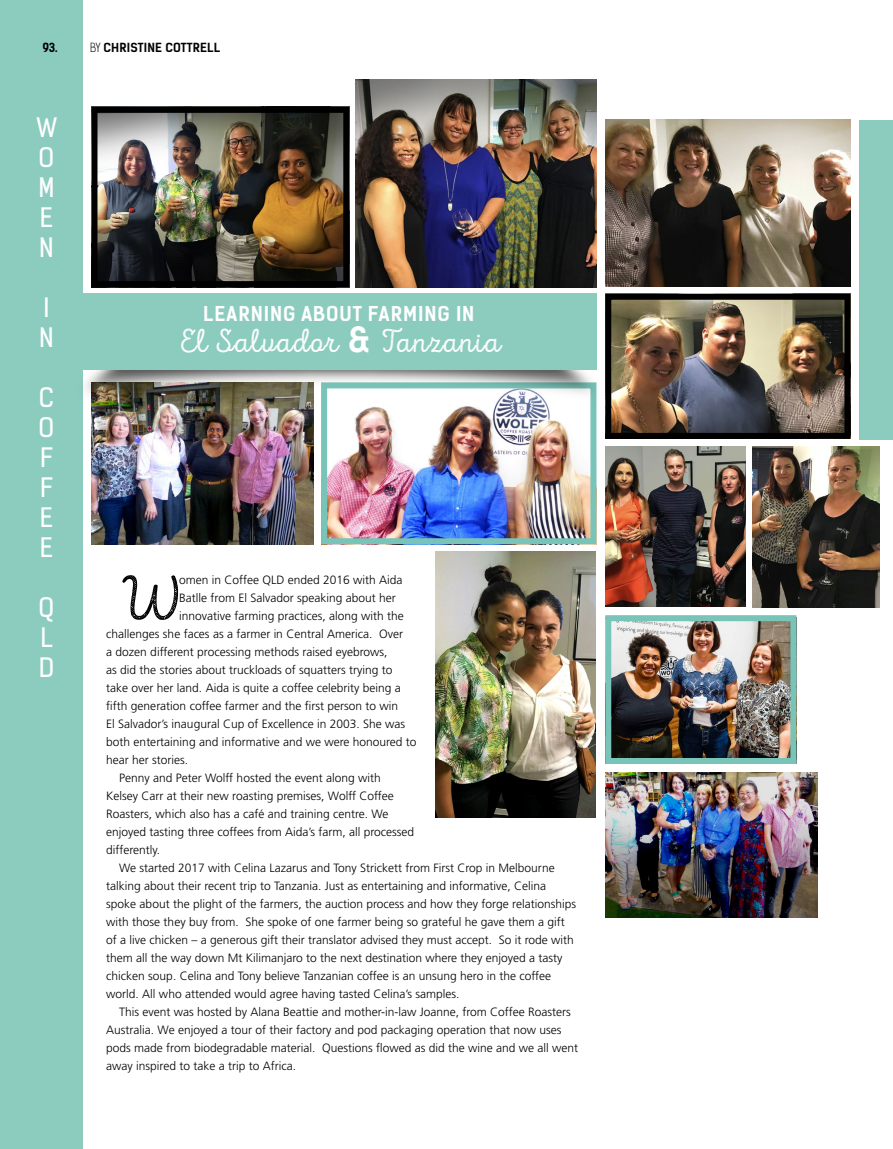
<style>
.page{position:relative;width:893px;height:1149px;background:#fff}
.page>*{position:absolute;margin:0;border:0;box-sizing:border-box;transform-origin:0 0}
.t1{font:62.85px "Intro Script R H2 Base";color:#000}
.t2{font:33px "Intro Script R H2 Base";letter-spacing:.03em;color:#fff}
.t3{font:25.5px/30px "Kelson Sans";color:#fff}
.t4{font:700 19.5px "Kelson Sans";letter-spacing:.045em;color:#fff}
.t5{font:300 12px "Frutiger";color:#000}
.t6{font:700 12px "Kelson Sans";letter-spacing:.015em;color:#000}
.s1{font-weight:300}
.s2{font-family:"Kelson Sans";font-weight:700}
</style>
<div class="page">
<div style="left:82px;top:293px;width:514px;height:77px;background:#8cccbf"></div>
<div style="left:859px;top:120px;width:34px;height:319px;background:#8cccbf"></div>
<div style="left:0;top:0;width:82px;height:1148px;background:#8cccbf"></div>
<img style="left:605px;top:772px;width:212px;height:145px">
<img style="left:612px;top:300px;width:231px;height:132px">
<div style="left:605px;top:293px;width:245px;height:146px;border:6px solid #000"></div>
<img style="left:605px;top:120px;width:245px;height:166px">
<img style="left:98px;top:114px;width:244px;height:166px">
<div style="left:91px;top:107px;width:258px;height:180px;border:6px solid #000"></div>
<img style="left:435px;top:551px;width:161px;height:266px">
<img style="left:356px;top:80px;width:240px;height:207px">
<img style="left:91px;top:406px;width:222px;height:138px">
<img style="left:752px;top:446px;width:127px;height:161px">
<img style="left:328px;top:406px;width:261px;height:131px">
<div style="left:321px;top:382px;width:275px;height:162px;border:6px solid #79c4b9"></div>
<img style="left:605px;top:446px;width:141px;height:160px">
<img style="left:612px;top:622px;width:177px;height:134px">
<div style="left:605px;top:615px;width:191px;height:148px;border:6px solid #79c4b9"></div>
<img style="left:82px;top:370px;width:560px;height:36px">
<p class="t6" style="left:43px;top:40px;width:17px">93.</p>
<p class="t6" style="left:90px;top:40px;width:132px"><span class="s1">BY</span> CHRISTINE COTTRELL</p>
<h3 class="t3" style="left:36px;top:112px;width:22px">W<br>O<br>M<br>E<br>N</h3>
<h3 class="t3" style="left:39px;top:292px;width:16px">I<br>N</h3>
<h3 class="t3" style="left:39px;top:382px;width:17px;text-align:justify">C O F F E E</h3>
<h3 class="t3" style="left:39px;top:592px;width:17px;text-align:justify">Q L D</h3>
<h3 class="t4" style="left:203px;top:301px;width:273px">LEARNING ABOUT FARMING IN</h3>
<h2 class="t2" style="left:177px;top:322px;width:324px">El Salvador <span class="s2">&amp;</span> Tanzania</h2>
<h1 class="t1" style="left:119px;top:563px;width:62px">W</h1>
<p class="t5" style="left:179px;top:572px;width:225px">omen in Coffee QLD ended 2016 with Aida</p>
<p class="t5" style="left:179px;top:590px;width:218px">Batlle from El Salvador speaking about her</p>
<p class="t5" style="left:179px;top:608px;width:226px">innovative farming practices, along with the</p>
<p class="t5" style="left:106px;top:626px;width:298px">challenges she faces as a farmer in Central America. Over</p>
<p class="t5" style="left:106px;top:644px;width:283px">a dozen different processing methods raised eyebrows,</p>
<p class="t5" style="left:106px;top:662px;width:288px">as did the stories about truckloads of squatters trying to</p>
<p class="t5" style="left:106px;top:680px;width:296px">take over her land. Aida is quite a coffee celebrity being a</p>
<p class="t5" style="left:106px;top:698px;width:293px">fifth generation coffee farmer and the first person to win</p>
<p class="t5" style="left:106px;top:716px;width:300px">El Salvador’s inaugural Cup of Excellence in 2003. She was</p>
<p class="t5" style="left:106px;top:734px;width:312px">both entertaining and informative and we were honoured to</p>
<p class="t5" style="left:106px;top:752px;width:84px">hear her stories.</p>
<p class="t5" style="left:119px;top:770px;width:263px">Penny and Peter Wolff hosted the event along with</p>
<p class="t5" style="left:106px;top:788px;width:289px">Kelsey Carr at their new roasting premises, Wolff Coffee</p>
<p class="t5" style="left:106px;top:806px;width:284px">Roasters, which also has a café and training centre. We</p>
<p class="t5" style="left:106px;top:824px;width:309px">enjoyed tasting three coffees from Aida’s farm, all processed</p>
<p class="t5" style="left:106px;top:842px;width:55px">differently.</p>
<p class="t5" style="left:119px;top:860px;width:437px">We started 2017 with Celina Lazarus and Tony Strickett from First Crop in Melbourne</p>
<p class="t5" style="left:106px;top:878px;width:441px">talking about their recent trip to Tanzania. Just as entertaining and informative, Celina</p>
<p class="t5" style="left:106px;top:896px;width:471px">spoke about the plight of the farmers, the auction process and how they forge relationships</p>
<p class="t5" style="left:106px;top:914px;width:460px">with those they buy from. She spoke of one farmer being so grateful he gave them a gift</p>
<p class="t5" style="left:106px;top:932px;width:469px">of a live chicken – a generous gift their translator advised they must accept. So it rode with</p>
<p class="t5" style="left:106px;top:950px;width:458px">them all the way down Mt Kilimanjaro to the next destination where they enjoyed a tasty</p>
<p class="t5" style="left:106px;top:968px;width:446px">chicken soup. Celina and Tony believe Tanzanian coffee is an unsung hero in the coffee</p>
<p class="t5" style="left:106px;top:986px;width:355px">world. All who attended would agree having tasted Celina’s samples.</p>
<p class="t5" style="left:119px;top:1004px;width:453px">This event was hosted by Alana Beattie and mother-in-law Joanne, from Coffee Roasters</p>
<p class="t5" style="left:106px;top:1022px;width:457px">Australia. We enjoyed a tour of their factory and pod packaging operation that now uses</p>
<p class="t5" style="left:106px;top:1040px;width:473px">pods made from biodegradable material. Questions flowed as did the wine and we all went</p>
<p class="t5" style="left:106px;top:1058px;width:191px">away inspired to take a trip to Africa.</p>
</div>
